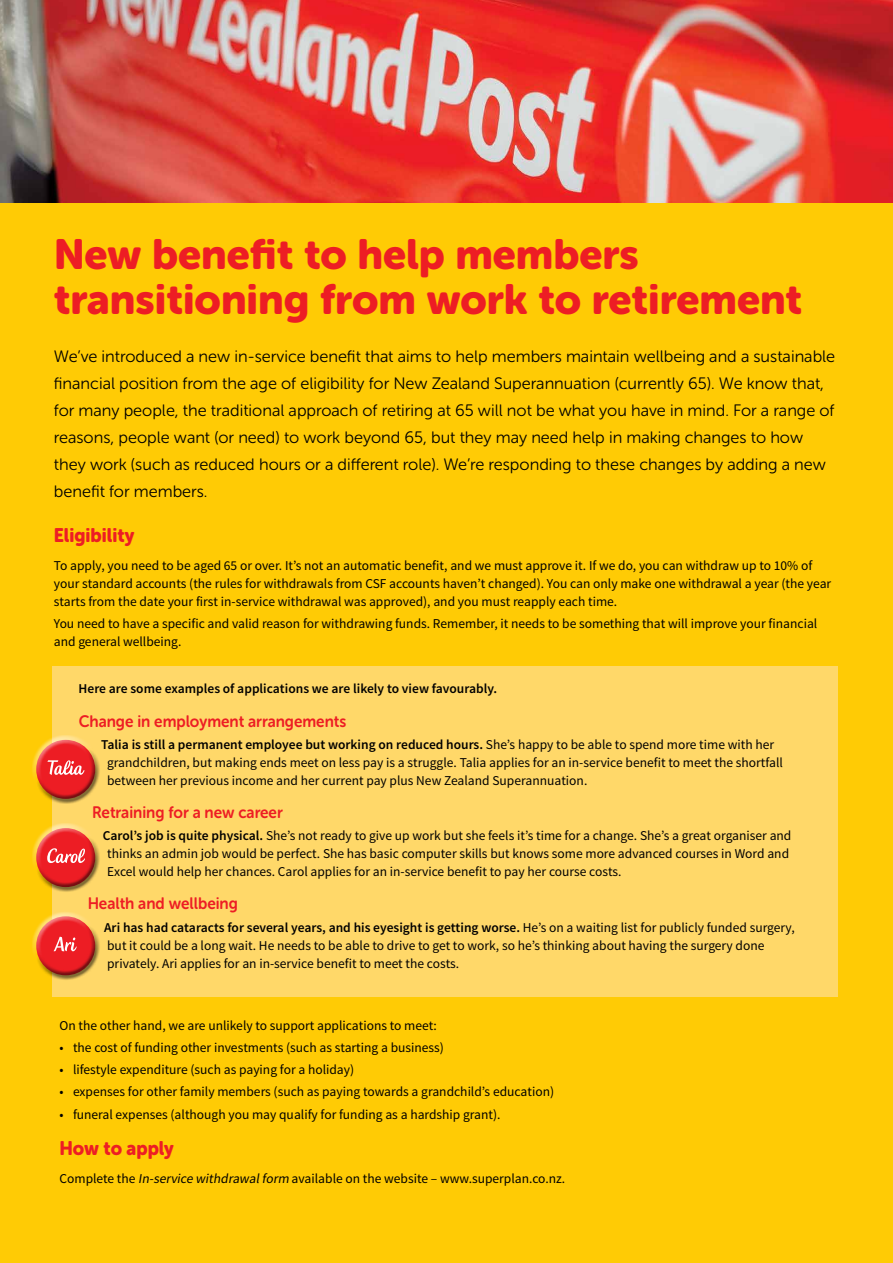
<style>
.page{position:relative;width:893px;height:1263px;background:#fff}
.page>*{position:absolute;margin:0;border:0;box-sizing:border-box;transform-origin:0 0}
.t1{font:42px/45px "Museo Sans Rounded 900";color:#ed1d24}
.t2{font:19.5px "Museo Sans Rounded 900";color:#ed1d24;scale:.93 1}
.t3{font:16.5px/27px "Museo Sans Rounded 300";color:#000}
.t4{font:16.5px "Museo Sans Rounded 700";color:#ed1d24;scale:.93 1}
.t5{font:13.5px/18px "Source Sans Pro";color:#000}
.t6{font:600 13.5px "Source Sans Pro";color:#000}
.s1{font-weight:600}
.s2{font-style:italic}
</style>
<div class="page">
<div style="left:0;top:201px;width:893px;height:1062px;background:#ffcb05"></div>
<div style="left:53px;top:666px;width:785px;height:330px;background:#ffd869"></div>
<img style="left:0;top:0;width:893px;height:202px">
<div style="left:31px;top:735px;width:64px;height:50px;background:#fff;opacity:.5"></div>
<div style="left:36px;top:749px;width:65px;height:55px;background:#000;opacity:.5"></div>
<div style="left:31px;top:823px;width:64px;height:51px;background:#fff;opacity:.5"></div>
<div style="left:36px;top:837px;width:65px;height:55px;background:#000;opacity:.5"></div>
<div style="left:31px;top:912px;width:64px;height:50px;background:#fff;opacity:.5"></div>
<div style="left:36px;top:925px;width:65px;height:55px;background:#000;opacity:.5"></div>
<svg style="left:47px;top:760px;width:37px;height:15px"></svg>
<svg style="left:47px;top:848px;width:38px;height:15px"></svg>
<svg style="left:54px;top:937px;width:23px;height:14px"></svg>
<h1 class="t1" style="left:54px;top:232px;width:750px">New benefit to help members transitioning from work to retirement</h1>
<p class="t3" style="left:54px;top:343px;width:783px">We’ve introduced a new in-service benefit that aims to help members maintain wellbeing and a sustainable financial position from the age of eligibility for New Zealand Superannuation (currently 65). We know that, for many people, the traditional approach of retiring at 65 will not be what you have in mind. For a range of reasons, people want (or need) to work beyond 65, but they may need help in making changes to how they work (such as reduced hours or a different role). We’re responding to these changes by adding a new benefit for members.</p>
<h2 class="t2" style="left:54px;top:524px;width:88px">Eligibility</h2>
<p class="t5" style="left:54px;top:556px;width:779px">To apply, you need to be aged 65 or over. It’s not an automatic benefit, and we must approve it. If we do, you can withdraw up to 10% of your standard accounts (the rules for withdrawals from CSF accounts haven’t changed). You can only make one withdrawal a year (the year starts from the date your first in-service withdrawal was approved), and you must reapply each time.</p>
<p class="t5" style="left:54px;top:614px;width:765px">You need to have a specific and valid reason for withdrawing funds. Remember, it needs to be something that will improve your financial and general wellbeing.</p>
<p class="t6" style="left:79px;top:680px;width:420px">Here are some examples of applications we are likely to view favourably.</p>
<p class="t4" style="left:79px;top:712px;width:289px">Change in employment arrangements</p>
<p class="t5" style="left:107px;top:735px;width:677px;text-indent:-6px"><span class="s1">Talia is still a permanent employee but working on reduced hours.</span> She’s happy to be able to spend more time with her grandchildren, but making ends meet on less pay is a struggle. Talia applies for an in-service benefit to meet the shortfall between her previous income and her current pay plus New Zealand Superannuation.</p>
<p class="t4" style="left:92px;top:803px;width:206px">Retraining for a new career</p>
<p class="t5" style="left:107px;top:827px;width:686px;text-indent:-4px"><span class="s1">Carol’s job is quite physical.</span> She’s not ready to give up work but she feels it’s time for a change. She’s a great organiser and thinks an admin job would be perfect. She has basic computer skills but knows some more advanced courses in Word and<br>Excel would help her chances. Carol applies for an in-service benefit to pay her course costs.</p>
<p class="t4" style="left:88px;top:894px;width:163px">Health and wellbeing</p>
<p class="t5" style="left:104px;top:918px;width:692px"><span class="s1">Ari has had cataracts for several years, and his eyesight is getting worse.</span> He’s on a waiting list for publicly funded surgery, but it could be a long wait. He needs to be able to drive to get to work, so he’s thinking about having the surgery done privately. Ari applies for an in-service benefit to meet the costs.</p>
<p class="t5" style="left:60px;top:1016px;width:379px">On the other hand, we are unlikely to support applications to meet:</p>
<p class="t5" style="left:60px;top:1039px;width:386px">• the cost of funding other investments (such as starting a business)</p>
<p class="t5" style="left:60px;top:1061px;width:296px">• lifestyle expenditure (such as paying for a holiday)</p>
<p class="t5" style="left:60px;top:1083px;width:496px">• expenses for other family members (such as paying towards a grandchild’s education)</p>
<p class="t5" style="left:60px;top:1105px;width:443px">• funeral expenses (although you may qualify for funding as a hardship grant).</p>
<h2 class="t2" style="left:60px;top:1137px;width:125px">How to apply</h2>
<p class="t5" style="left:60px;top:1169px;width:507px">Complete the <span class="s2">In-service withdrawalform</span> available on the website – www.superplan.co.nz.</p>
</div>
